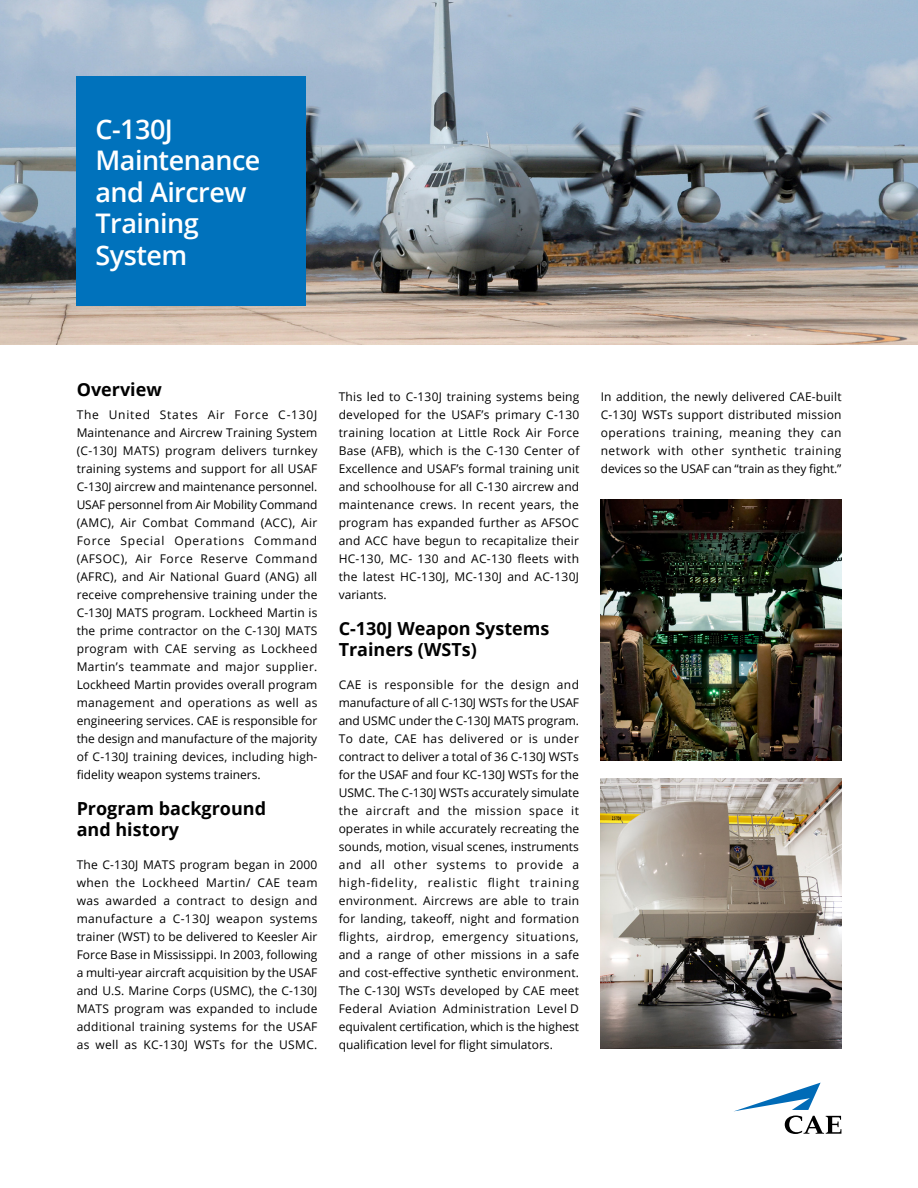
<style>
.page{position:relative;width:918px;height:1188px;background:#fff}
.page>*{position:absolute;margin:0;border:0;box-sizing:border-box;transform-origin:0 0}
.t1{font:600 27px/31.5px "Open Sans";letter-spacing:-.02em;color:#fff}
.t2{font:700 18px/21px "Open Sans";color:#000}
.t3{font:12px/18px "Open Sans";letter-spacing:.015em;color:#000;text-align:justify}
</style>
<div class="page">
<svg style="left:734px;top:1083px;width:107px;height:51px"></svg>
<img style="left:0;top:0;width:918px;height:344px">
<img style="left:601px;top:500px;width:240px;height:261px">
<img style="left:601px;top:779px;width:240px;height:270px">
<div style="left:77px;top:77px;width:229px;height:229px;background:#0072bc"></div>
<h1 class="t1" style="left:96px;top:113px;width:166px">C-130J<br>Maintenance and Aircrew<br>Training<br>System</h1>
<h2 class="t2" style="left:77px;top:379px;width:87px">Overview</h2>
<p class="t3" style="left:77px;top:405px;width:242px">The United States Air Force C-130J Maintenance and Aircrew Training System (C-130J MATS) program delivers turnkey training systems and support for all USAF C-130J aircrew and maintenance personnel.<br>USAF personnel from Air Mobility Command (AMC), Air Combat Command (ACC), Air Force Special Operations Command (AFSOC), Air Force Reserve Command (AFRC), and Air National Guard (ANG) all receive comprehensive training under the C-130J MATS program. Lockheed Martin is the prime contractor on the C-130J MATS program with CAE serving as Lockheed Martin’s teammate and major supplier.<br>Lockheed Martin provides overall program management and operations as well as engineering services. CAE is responsible for the design and manufacture of the majority of C-130J training devices, including high&shy;fidelity weapon systems trainers.</p>
<h2 class="t2" style="left:77px;top:797px;width:191px">Program background and history</h2>
<p class="t3" style="left:77px;top:855px;width:242px">The C-130J MATS program began in 2000 when the Lockheed Martin/ CAE team was awarded a contract to design and manufacture a C-130J weapon systems trainer (WST) to be delivered to Keesler Air Force Base in Mississippi. In 2003, following a multi-year aircraft acquisition by the USAF and U.S. Marine Corps (USMC), the C-130J MATS program was expanded to include additional training systems for the USAF as well as KC-130J WSTs for the USMC.</p>
<p class="t3" style="left:339px;top:387px;width:242px">This led to C-130J training systems being developed for the USAF’s primary C-130 training location at Little Rock Air Force Base (AFB), which is the C-130 Center of Excellence and USAF’s formal training unit and schoolhouse for all C-130 aircrew and maintenance crews. In recent years, the program has expanded further as AFSOC and ACC have begun to recapitalize their HC-130, MC- 130 and AC-130 fleets with the latest HC-130J, MC-130J and AC-130J variants.</p>
<h2 class="t2" style="left:339px;top:617px;width:212px">C-130J Weapon Systems<br>Trainers (WSTs)</h2>
<p class="t3" style="left:339px;top:675px;width:242px">CAE is responsible for the design and manufacture of all C-130J WSTs for the USAF and USMC under the C-130J MATS program.<br>To date, CAE has delivered or is under contract to deliver a total of 36 C-130J WSTs for the USAF and four KC-130J WSTs for the USMC. The C-130J WSTs accurately simulate the aircraft and the mission space it operates in while accurately recreating the sounds, motion, visual scenes, instruments and all other systems to provide a high-fidelity, realistic flight training environment. Aircrews are able to train for landing, takeoff, night and formation flights, airdrop, emergency situations, and a range of other missions in a safe and cost-effective synthetic environment.<br>The C-130J WSTs developed by CAE meet Federal Aviation Administration Level D equivalent certification, which is the highest qualification level for flight simulators.</p>
<p class="t3" style="left:601px;top:387px;width:242px">In addition, the newly delivered CAE-built C-130J WSTs support distributed mission operations training, meaning they can network with other synthetic training devices so the USAF can “train as they fight.”</p>
</div>
